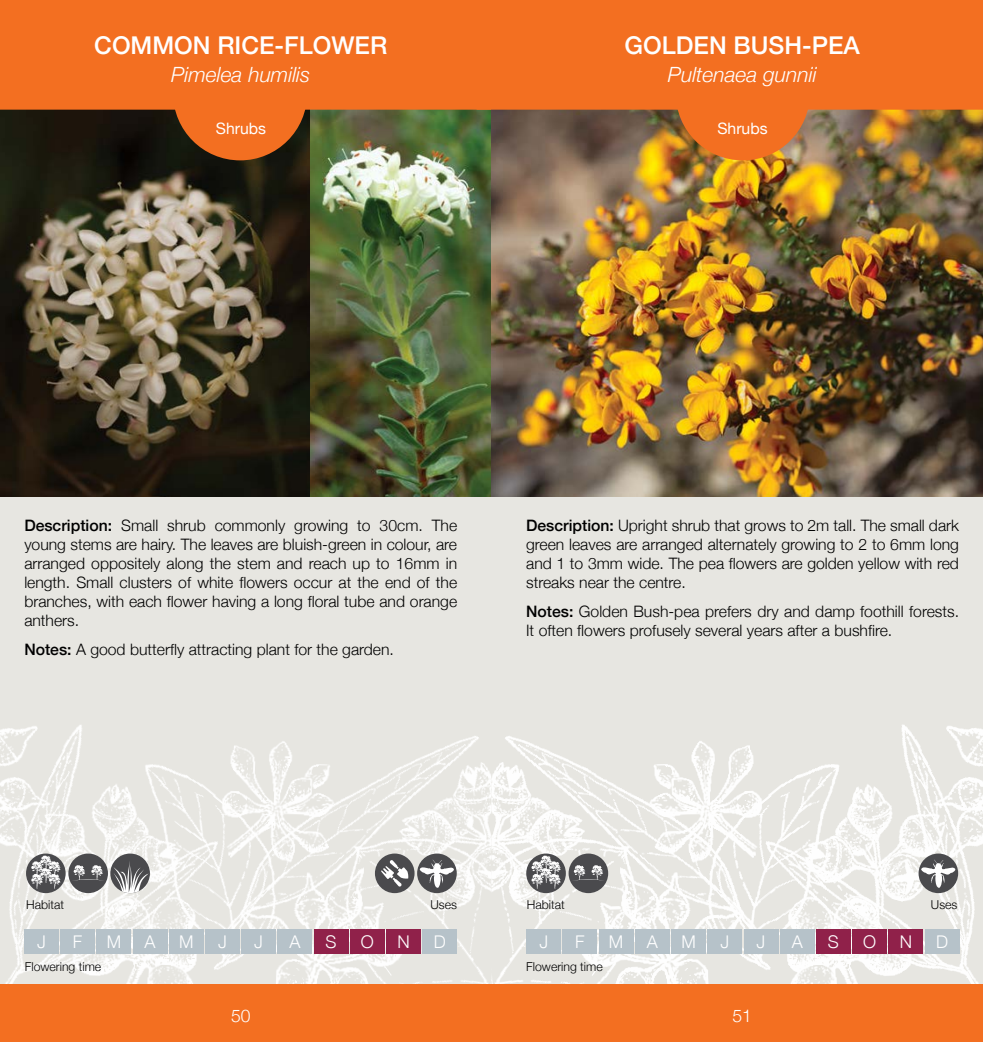
<style>
.page{position:relative;width:983px;height:1042px;background:#fff}
.page>*{position:absolute;margin:0;border:0;box-sizing:border-box;transform-origin:0 0}
.t1{font:500 24.5px "Helvetica Neue";color:#fff}
.t2{font:italic 300 21px "Helvetica Neue";color:#fff}
.t3{font:300 17.5px "Helvetica Neue";color:#fff}
.t4{font:300 15.75px/18.9px "Helvetica Neue";color:#000;text-align:justify}
.t5{font:15.75px "Helvetica Neue";color:#fff}
.t6{font:300 12.25px "Helvetica Neue";color:#000}
.s1{font-weight:500}
</style>
<div class="page">
<div style="left:491px;top:0;width:491px;height:1042px;background:#e7e6e1"></div>
<img style="left:924px;top:916px;width:55px;height:68px">
<img style="left:505px;top:736px;width:283px;height:234px">
<img style="left:789px;top:768px;width:165px;height:160px">
<img style="left:682px;top:868px;width:68px;height:116px">
<img style="left:642px;top:736px;width:124px;height:132px">
<img style="left:778px;top:891px;width:138px;height:93px">
<img style="left:898px;top:724px;width:84px;height:192px">
<img style="left:491px;top:747px;width:191px;height:237px">
<div style="left:0;top:0;width:491px;height:1042px;background:#e7e6e1"></div>
<img style="left:5px;top:916px;width:53px;height:68px">
<img style="left:194px;top:736px;width:290px;height:248px">
<img style="left:28px;top:768px;width:165px;height:160px">
<img style="left:232px;top:861px;width:194px;height:123px">
<img style="left:216px;top:736px;width:124px;height:132px">
<img style="left:66px;top:891px;width:138px;height:93px">
<img style="left:0;top:725px;width:84px;height:191px">
<img style="left:0;top:110px;width:310px;height:386px">
<img style="left:310px;top:110px;width:181px;height:386px">
<div style="left:0;top:0;width:476px;height:110px;background:#f36f21"></div>
<div style="left:173px;top:26px;width:134px;height:134px;background:#f36f21;border-radius:50%"></div>
<div style="left:24px;top:929px;width:34px;height:25px;background:#b6c2c9"></div>
<div style="left:61px;top:929px;width:34px;height:25px;background:#b6c2c9"></div>
<div style="left:97px;top:929px;width:34px;height:25px;background:#b6c2c9"></div>
<div style="left:133px;top:929px;width:34px;height:25px;background:#b6c2c9"></div>
<div style="left:169px;top:929px;width:34px;height:25px;background:#b6c2c9"></div>
<div style="left:205px;top:929px;width:34px;height:25px;background:#b6c2c9"></div>
<div style="left:242px;top:929px;width:33px;height:25px;background:#b6c2c9"></div>
<div style="left:278px;top:929px;width:34px;height:25px;background:#b6c2c9"></div>
<div style="left:314px;top:929px;width:34px;height:25px;background:#90214a"></div>
<div style="left:350px;top:929px;width:34px;height:25px;background:#90214a"></div>
<div style="left:386px;top:929px;width:34px;height:25px;background:#90214a"></div>
<div style="left:422px;top:929px;width:34px;height:25px;background:#b6c2c9"></div>
<div style="left:0;top:984px;width:491px;height:58px;background:#f36f21"></div>
<svg style="left:26px;top:853px;width:40px;height:40px"></svg>
<svg style="left:31px;top:855px;width:29px;height:33px"></svg>
<div style="left:68px;top:853px;width:40px;height:40px;background:#4a4a4d;border-radius:50%"></div>
<svg style="left:73px;top:865px;width:30px;height:16px"></svg>
<div style="left:417px;top:853px;width:39px;height:40px;background:#4a4a4d;border-radius:50%"></div>
<svg style="left:419px;top:859px;width:35px;height:29px"></svg>
<div style="left:375px;top:853px;width:39px;height:40px;background:#4a4a4d;border-radius:50%"></div>
<svg style="left:381px;top:860px;width:27px;height:26px"></svg>
<img style="left:491px;top:110px;width:491px;height:386px">
<div style="left:476px;top:0;width:506px;height:110px;background:#f36f21"></div>
<div style="left:675px;top:26px;width:134px;height:134px;background:#f36f21;border-radius:50%"></div>
<div style="left:526px;top:929px;width:34px;height:25px;background:#b6c2c9"></div>
<div style="left:563px;top:929px;width:33px;height:25px;background:#b6c2c9"></div>
<div style="left:599px;top:929px;width:34px;height:25px;background:#b6c2c9"></div>
<div style="left:635px;top:929px;width:34px;height:25px;background:#b6c2c9"></div>
<div style="left:671px;top:929px;width:34px;height:25px;background:#b6c2c9"></div>
<div style="left:707px;top:929px;width:34px;height:25px;background:#b6c2c9"></div>
<div style="left:743px;top:929px;width:34px;height:25px;background:#b6c2c9"></div>
<div style="left:780px;top:929px;width:34px;height:25px;background:#b6c2c9"></div>
<div style="left:816px;top:929px;width:34px;height:25px;background:#90214a"></div>
<div style="left:852px;top:929px;width:34px;height:25px;background:#90214a"></div>
<div style="left:888px;top:929px;width:34px;height:25px;background:#90214a"></div>
<div style="left:924px;top:929px;width:34px;height:25px;background:#b6c2c9"></div>
<div style="left:491px;top:984px;width:491px;height:58px;background:#f36f21"></div>
<div style="left:918px;top:853px;width:39px;height:40px;background:#4a4a4d;border-radius:50%"></div>
<svg style="left:920px;top:859px;width:35px;height:29px"></svg>
<div style="left:526px;top:853px;width:39px;height:40px;background:#4a4a4d;border-radius:50%"></div>
<svg style="left:531px;top:855px;width:29px;height:33px"></svg>
<div style="left:568px;top:853px;width:40px;height:40px;background:#4a4a4d;border-radius:50%"></div>
<svg style="left:573px;top:865px;width:30px;height:16px"></svg>
<svg style="left:110px;top:853px;width:40px;height:40px"></svg>
<svg style="left:113px;top:860px;width:36px;height:33px"></svg>
<h1 class="t1" style="left:94px;top:26px;width:294px">COMMON RICE-FLOWER</h1>
<h2 class="t2" style="left:171px;top:58px;width:140px">Pimelea humilis</h2>
<p class="t5" style="left:216px;top:117px;width:52px">Shrubs</p>
<h1 class="t1" style="left:624px;top:26px;width:237px">GOLDEN BUSH-PEA</h1>
<h2 class="t2" style="left:667px;top:58px;width:150px">Pultenaea gunnii</h2>
<p class="t5" style="left:717px;top:117px;width:52px">Shrubs</p>
<p class="t4" style="left:24px;top:515px;width:434px"><span class="s1">Description:</span> Small shrub commonly growing to 30cm. The young stems are hairy. The leaves are bluish-green in colour, are arranged oppositely along the stem and reach up to 16mm in length. Small clusters of white flowers occur at the end of the branches, with each flower having a long floral tube and orange anthers.</p>
<p class="t4" style="left:24px;top:638px;width:371px"><span class="s1">Notes:</span> A good butterfly attracting plant for the garden.</p>
<p class="t4" style="left:526px;top:515px;width:434px"><span class="s1">Description:</span> Upright shrub that grows to 2m tall. The small dark green leaves are arranged alternately growing to 2 to 6mm long and 1 to 3mm wide. The pea flowers are golden yellow with red streaks near the centre.</p>
<p class="t4" style="left:526px;top:600px;width:434px"><span class="s1">Notes:</span> Golden Bush-pea prefers dry and damp foothill forests.<br>It often flowers profusely several years after a bushfire.</p>
<p class="t6" style="left:26px;top:895px;width:39px">Habitat</p>
<p class="t6" style="left:430px;top:895px;width:28px">Uses</p>
<p class="t6" style="left:526px;top:895px;width:39px">Habitat</p>
<p class="t6" style="left:930px;top:895px;width:28px">Uses</p>
<p class="t3" style="left:37px;top:927px;width:10px">J</p>
<p class="t3" style="left:73px;top:927px;width:11px">F</p>
<p class="t3" style="left:107px;top:927px;width:16px">M</p>
<p class="t3" style="left:144px;top:927px;width:13px">A</p>
<p class="t3" style="left:179px;top:927px;width:16px">M</p>
<p class="t3" style="left:218px;top:927px;width:10px">J</p>
<p class="t3" style="left:254px;top:927px;width:10px">J</p>
<p class="t3" style="left:289px;top:927px;width:13px">A</p>
<p class="t3" style="left:325px;top:927px;width:13px">S</p>
<p class="t3" style="left:361px;top:927px;width:14px">O</p>
<p class="t3" style="left:397px;top:927px;width:14px">N</p>
<p class="t3" style="left:433px;top:927px;width:13px">D</p>
<p class="t3" style="left:539px;top:927px;width:10px">J</p>
<p class="t3" style="left:575px;top:927px;width:11px">F</p>
<p class="t3" style="left:608px;top:927px;width:16px">M</p>
<p class="t3" style="left:646px;top:927px;width:13px">A</p>
<p class="t3" style="left:681px;top:927px;width:16px">M</p>
<p class="t3" style="left:720px;top:927px;width:10px">J</p>
<p class="t3" style="left:756px;top:927px;width:10px">J</p>
<p class="t3" style="left:791px;top:927px;width:13px">A</p>
<p class="t3" style="left:827px;top:927px;width:13px">S</p>
<p class="t3" style="left:862px;top:927px;width:14px">O</p>
<p class="t3" style="left:899px;top:927px;width:14px">N</p>
<p class="t3" style="left:935px;top:927px;width:13px">D</p>
<p class="t6" style="left:25px;top:957px;width:78px">Flowering time</p>
<p class="t6" style="left:526px;top:957px;width:78px">Flowering time</p>
<p class="t3" style="left:231px;top:1001px;width:21px">50</p>
<p class="t3" style="left:732px;top:1001px;width:21px">51</p>
</div>
